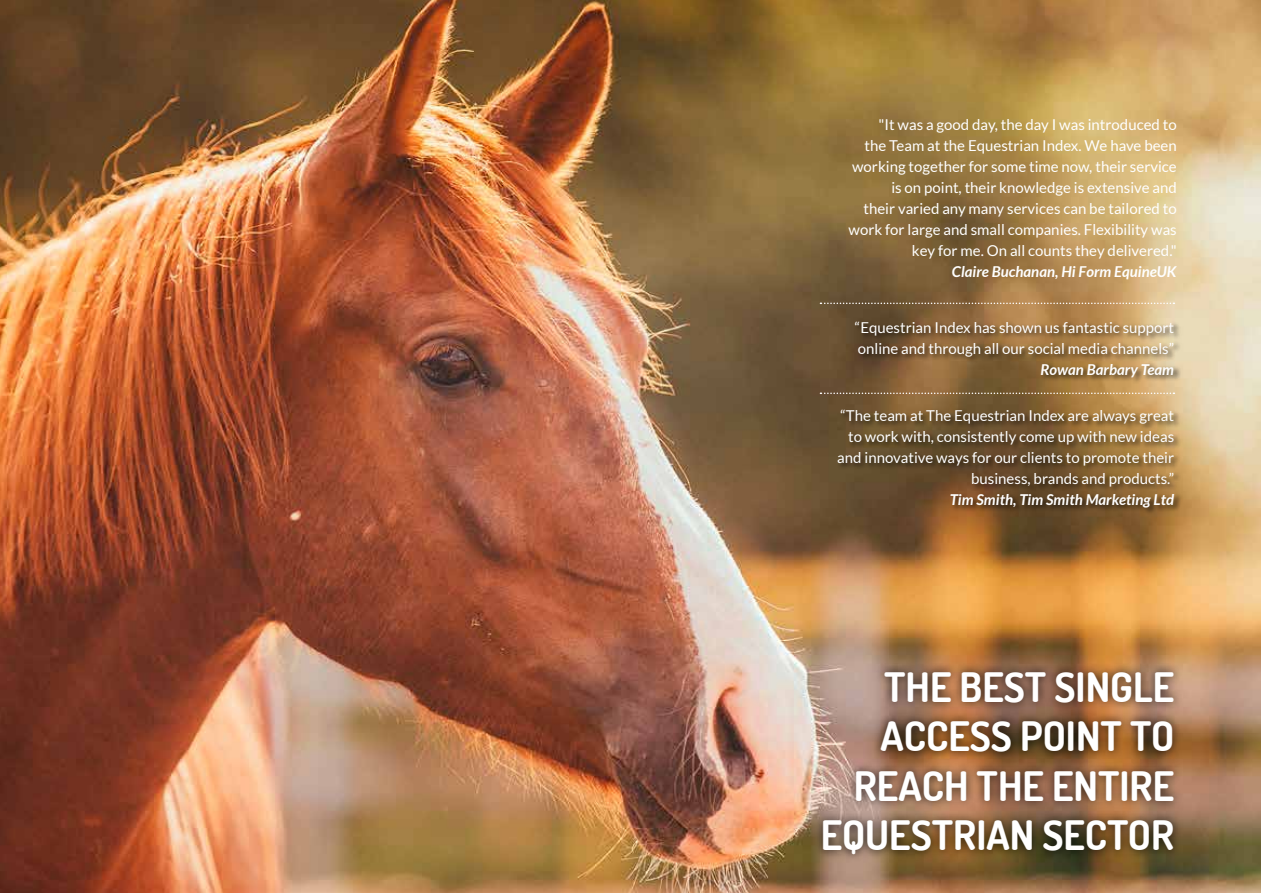
<style>
.page{position:relative;width:1261px;height:893px;background:#fff}
.page>*{position:absolute;margin:0;border:0;box-sizing:border-box;transform-origin:0 0}
.t1{font:700 40.5px/49.5px "Terminal Dosis";color:#fff;text-align:right}
.t2{font:15px/21px "Lato";color:#fff;text-align:right}
.t3{font:italic 700 15px "Lato";color:#fff}
</style>
<div class="page">
<img style="left:1260px;top:666px;width:1px;height:227px">
<img style="left:0;top:0;width:1260px;height:893px">
<svg style="left:820px;top:303px;width:354px;height:1px"></svg>
<svg style="left:820px;top:393px;width:354px;height:1px"></svg>
<div style="left:813px;top:663px;width:369px;height:200px;background:#000;opacity:.75"></div>
<div style="left:854px;top:320px;width:327px;height:64px;background:#000;opacity:.65"></div>
<div style="left:836px;top:408px;width:346px;height:107px;background:#000;opacity:.65"></div>
<p class="t2" style="left:848px;top:114px;width:330px">"It was a good day, the day I was introduced to<br>the Team at the Equestrian Index. We have been working together for some time now, their service is on point, their knowledge is extensive and<br>their varied any many services can be tailored to work for large and small companies. Flexibility was key for me. On all counts they delivered."</p>
<p class="t3" style="left:952px;top:263px;width:226px">Claire Buchanan, Hi Form EquineUK</p>
<p class="t2" style="left:855px;top:317px;width:321px;text-align:left">“Equestrian Index has shown us fantastic support online and through all our social media channels”</p>
<p class="t3" style="left:1040px;top:361px;width:135px">Rowan Barbary Team</p>
<p class="t2" style="left:837px;top:405px;width:338px">“The team at The Equestrian Index are always great to work with, consistently come up with new ideas and innovative ways for our clients to promote their business, brands and products.”</p>
<p class="t3" style="left:949px;top:491px;width:226px">Tim Smith, Tim Smith Marketing Ltd</p>
<h1 class="t1" style="left:821px;top:661px;width:355px">THE BEST SINGLE<br>ACCESS POINT TO<br>REACH THE ENTIRE<br>EQUESTRIAN SECTOR</h1>
</div>
